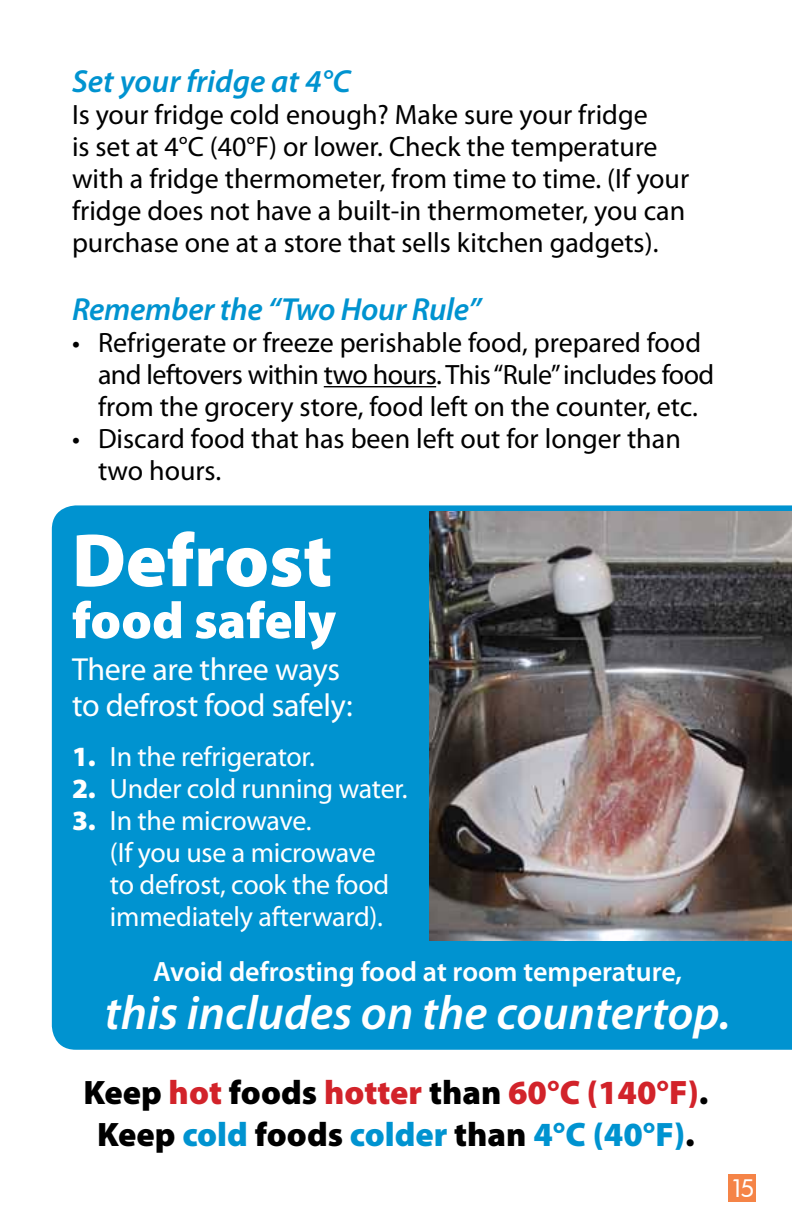
<style>
.page{position:relative;width:792px;height:1224px;background:#fff}
.page>*{position:absolute;margin:0;border:0;box-sizing:border-box;transform-origin:0 0}
.t1{font:900 76px "Myriad Pro";color:#fff}
.t2{font:900 52px "Myriad Pro";color:#fff}
.t3{font:italic 600 48px "Myriad Pro";color:#fff}
.t4{font:900 34px/42px "Myriad Pro";color:#000;text-align:center}
.t5{font:italic 600 32px "Myriad Pro";letter-spacing:-.01em;color:#0093d0}
.t6{font:32px/36px "Myriad Pro";letter-spacing:-.01em;color:#fff}
.t7{font:28px/32px "Myriad Pro";color:#000}
.t8{font:28px/32px "Myriad Pro";letter-spacing:-.01em;color:#fff}
.t9{font:600 28px "Myriad Pro";color:#fff}
.t10{font:23.6px "Futura Md";color:#fff}
.s1{font-weight:900}
.s2{color:#d2232a}
.s3{color:#0093d0}
</style>
<div class="page">
<div style="left:729px;top:1175px;width:27px;height:27px;background:#f58447"></div>
<div style="left:52px;top:505px;width:740px;height:545px;background:#0093d0"></div>
<hr style="left:324px;top:386px;width:112px;height:1px;background:#000">
<img style="left:429px;top:511px;width:363px;height:430px">
<p class="t5" style="left:72px;top:61px;width:280px">Set your fridge at 4°C</p>
<p class="t7" style="left:72px;top:98px;width:619px">Is your fridge cold enough? Make sure your fridge<br>is set at 4°C (40°F) or lower. Check the temperature with a fridge thermometer, from time to time. (If your fridge does not have a built-in thermometer, you can purchase one at a store that sells kitchen gadgets).</p>
<p class="t5" style="left:72px;top:289px;width:411px">Remember the “Two Hour Rule”</p>
<p class="t7" style="left:98px;top:326px;width:618px;text-indent:-26px">• Refrigerate or freeze perishable food, prepared food and leftovers within two hours. This “Rule” includes food from the grocery store, food left on the counter, etc.</p>
<p class="t7" style="left:98px;top:422px;width:584px;text-indent:-26px">• Discard food that has been left out for longer than two hours.</p>
<h1 class="t1" style="left:72px;top:510px;width:262px">Defrost</h1>
<h2 class="t2" style="left:72px;top:586px;width:266px">food safely</h2>
<p class="t6" style="left:72px;top:651px;width:282px">There are three ways to defrost food safely:</p>
<p class="t8" style="left:72px;top:740px;width:244px"><span class="s1">1.</span> In the refrigerator.</p>
<p class="t8" style="left:72px;top:772px;width:337px"><span class="s1">2.</span> Under cold running water.</p>
<p class="t8" style="left:110px;top:804px;width:281px;text-indent:-38px"><span class="s1">3.</span> In the microwave.<br>(If you use a microwave to defrost, cook the food immediately afterward).</p>
<p class="t9" style="left:153px;top:954px;width:531px">Avoid defrosting food at room temperature,</p>
<h3 class="t3" style="left:105px;top:982px;width:627px">this includes on the countertop.</h3>
<p class="t4" style="left:83px;top:1070px;width:627px">Keep <span class="s2">hot</span> foods <span class="s2">hotter</span> than <span class="s2">60°C (140°F)</span>.<br>Keep <span class="s3">cold</span> foods <span class="s3">colder</span> than <span class="s3">4°C (40°F)</span>.</p>
<p class="t10" style="left:730px;top:1173px;width:26px">15</p>
</div>
